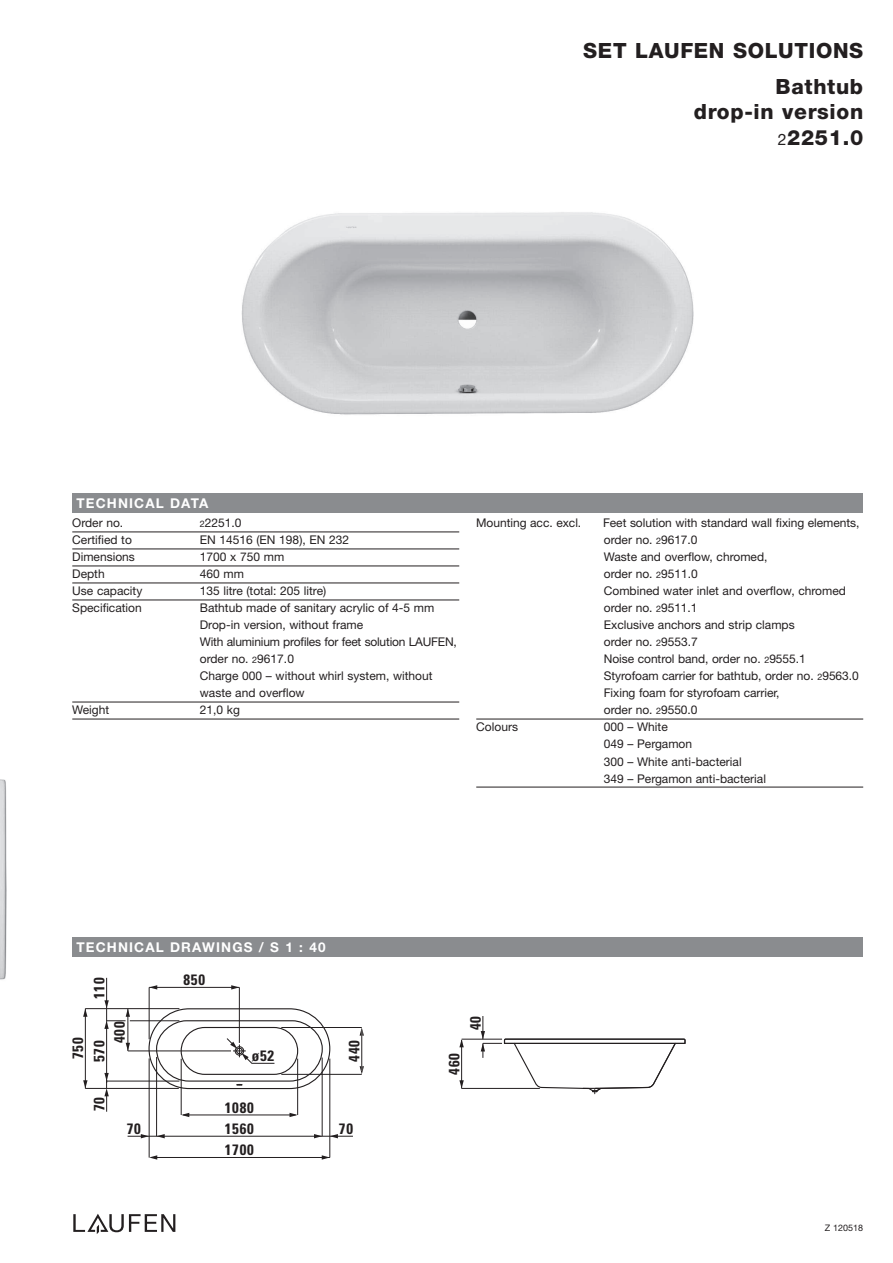
<style>
.page{position:relative;width:893px;height:1263px;background:#fff}
.page>*{position:absolute;margin:0;border:0;box-sizing:border-box;transform-origin:0 0}
.t1{font:800 21px/36.2px "Helvetica Neue";letter-spacing:.03em;color:#231f20;text-align:right}
.t2{font:700 condensed 15px/21.3px "Univers";letter-spacing:.05em;color:#231f20}
.t3{font:700 13.5px "Helvetica Neue";letter-spacing:.085em;color:#fff}
.t4{font:12px/17px "Helvetica Neue";color:#231f20}
.t5{font:9px "Helvetica Neue";color:#231f20}
.s1{font-weight:400;font-size:15.75px}
.s2{font-size:9px}
</style>
<div class="page">
<div style="left:72px;top:938px;width:791px;height:19px;background:#8a8c8f"></div>
<div style="left:72px;top:493px;width:791px;height:19px;background:#8a8c8f"></div>
<svg style="left:73px;top:1214px;width:102px;height:20px"></svg>
<img style="left:241px;top:212px;width:453px;height:203px">
<svg style="left:155px;top:1020px;width:168px;height:65px"></svg>
<div style="left:181px;top:1027px;width:117px;height:48px;border:1px solid #231f20;border-radius:24px"></div>
<div style="left:148px;top:1008px;width:182px;height:81px;border:1px solid #231f20;border-radius:40px"></div>
<svg style="left:149px;top:985px;width:8px;height:4px"></svg>
<hr style="left:149px;top:987px;width:90px;height:1px;background:#231f20">
<svg style="left:231px;top:985px;width:8px;height:4px"></svg>
<hr style="left:149px;top:987px;width:1px;height:52px;background:#231f20">
<hr style="left:239px;top:987px;width:1px;height:56px;background:#231f20">
<svg style="left:360px;top:1028px;width:4px;height:8px"></svg>
<svg style="left:360px;top:1066px;width:4px;height:8px"></svg>
<hr style="left:281px;top:1027px;width:81px;height:1px;background:#231f20">
<hr style="left:281px;top:1074px;width:81px;height:1px;background:#231f20">
<hr style="left:85px;top:1008px;width:1px;height:80px;background:#231f20">
<hr style="left:106px;top:1021px;width:1px;height:61px;background:#231f20">
<hr style="left:85px;top:1008px;width:94px;height:1px;background:#231f20">
<hr style="left:85px;top:1088px;width:94px;height:1px;background:#231f20">
<hr style="left:128px;top:1009px;width:1px;height:42px;background:#231f20">
<hr style="left:130px;top:1020px;width:49px;height:1px;background:#231f20">
<hr style="left:107px;top:1081px;width:72px;height:1px;background:#231f20">
<svg style="left:83px;top:1009px;width:4px;height:8px"></svg>
<svg style="left:83px;top:1080px;width:5px;height:8px"></svg>
<svg style="left:126px;top:1043px;width:4px;height:8px"></svg>
<hr style="left:128px;top:1051px;width:103px;height:1px;background:#231f20">
<hr style="left:106px;top:978px;width:1px;height:30px;background:#231f20">
<svg style="left:104px;top:1000px;width:26px;height:29px"></svg>
<svg style="left:104px;top:1073px;width:5px;height:39px"></svg>
<hr style="left:361px;top:1031px;width:1px;height:40px;background:#231f20">
<hr style="left:149px;top:1058px;width:1px;height:99px;background:#231f20">
<hr style="left:330px;top:1058px;width:1px;height:99px;background:#231f20">
<hr style="left:153px;top:1157px;width:177px;height:1px;background:#231f20">
<svg style="left:149px;top:1155px;width:8px;height:5px"></svg>
<svg style="left:322px;top:1155px;width:8px;height:5px"></svg>
<hr style="left:183px;top:1115px;width:113px;height:1px;background:#231f20">
<svg style="left:181px;top:1113px;width:8px;height:4px"></svg>
<svg style="left:290px;top:1113px;width:7px;height:4px"></svg>
<hr style="left:297px;top:1059px;width:1px;height:56px;background:#231f20">
<hr style="left:181px;top:1059px;width:1px;height:56px;background:#231f20">
<hr style="left:156px;top:1057px;width:1px;height:79px;background:#231f20">
<svg style="left:128px;top:1134px;width:21px;height:4px"></svg>
<svg style="left:157px;top:1134px;width:8px;height:4px"></svg>
<hr style="left:322px;top:1057px;width:1px;height:79px;background:#231f20">
<svg style="left:314px;top:1134px;width:8px;height:4px"></svg>
<hr style="left:144px;top:1136px;width:186px;height:1px;background:#231f20">
<svg style="left:330px;top:1134px;width:23px;height:4px"></svg>
<svg style="left:459px;top:1039px;width:5px;height:8px"></svg>
<hr style="left:461px;top:1040px;width:1px;height:48px;background:#231f20">
<svg style="left:459px;top:1080px;width:5px;height:8px"></svg>
<svg style="left:481px;top:1016px;width:205px;height:78px"></svg>
<hr style="left:462px;top:1088px;width:78px;height:1px;background:#231f20">
<hr style="left:462px;top:1039px;width:40px;height:1px;background:#231f20">
<hr style="left:72px;top:532px;width:387px;height:1px;background:#231f20">
<hr style="left:72px;top:549px;width:387px;height:1px;background:#231f20">
<hr style="left:72px;top:566px;width:387px;height:1px;background:#231f20">
<hr style="left:72px;top:583px;width:387px;height:1px;background:#231f20">
<hr style="left:72px;top:600px;width:387px;height:1px;background:#231f20">
<hr style="left:72px;top:702px;width:387px;height:1px;background:#231f20">
<hr style="left:72px;top:719px;width:387px;height:1px;background:#231f20">
<hr style="left:476px;top:719px;width:387px;height:1px;background:#231f20">
<hr style="left:476px;top:787px;width:387px;height:1px;background:#231f20">
<img style="left:0;top:779px;width:6px;height:201px">
<h1 class="t1" style="left:583px;top:34px;width:281px">SET LAUFEN SOLUTIONS<br>Bathtub</h1>
<h1 class="t1" style="left:694px;top:101px;width:171px;line-height:25.5px">drop-in version<br><span class="s1">2</span>2251.0</h1>
<p class="t3" style="left:77px;top:498px;width:133px">TECHNICAL DATA</p>
<p class="t4" style="left:72px;top:516px;width:53px">Order no.</p>
<p class="t4" style="left:200px;top:516px;width:43px"><span class="s2">2</span>2251.0</p>
<p class="t4" style="left:72px;top:533px;width:61px">Certified to</p>
<p class="t4" style="left:200px;top:533px;width:151px">EN 14516 (EN 198), EN 232</p>
<p class="t4" style="left:72px;top:550px;width:64px">Dimensions</p>
<p class="t4" style="left:200px;top:550px;width:86px">1700 x 750 mm</p>
<p class="t4" style="left:72px;top:567px;width:34px">Depth</p>
<p class="t4" style="left:200px;top:567px;width:46px">460 mm</p>
<p class="t4" style="left:72px;top:584px;width:72px">Use capacity</p>
<p class="t4" style="left:200px;top:584px;width:128px">135 litre (total: 205 litre)</p>
<p class="t4" style="left:72px;top:601px;width:71px">Specification</p>
<p class="t4" style="left:200px;top:601px;width:259px">Bathtub made of sanitary acrylic of 4-5 mm Drop-in version, without frame<br>With aluminium profiles for feet solution LAUFEN, order no. <span class="s2">2</span>9617.0<br>Charge 000 – without whirl system, without waste and overflow</p>
<p class="t4" style="left:72px;top:703px;width:38px">Weight</p>
<p class="t4" style="left:200px;top:703px;width:42px">21,0 kg</p>
<p class="t4" style="left:476px;top:516px;width:107px">Mounting acc. excl.</p>
<p class="t4" style="left:603px;top:516px;width:258px">Feet solution with standard wall fixing elements, order no. <span class="s2">2</span>9617.0<br>Waste and overflow, chromed,<br>order no. <span class="s2">2</span>9511.0<br>Combined water inlet and overflow, chromed order no. <span class="s2">2</span>9511.1<br>Exclusive anchors and strip clamps<br>order no. <span class="s2">2</span>9553.7<br>Noise control band, order no. <span class="s2">2</span>9555.1<br>Styrofoam carrier for bathtub, order no. <span class="s2">2</span>9563.0<br>Fixing foam for styrofoam carrier,<br>order no. <span class="s2">2</span>9550.0</p>
<p class="t4" style="left:476px;top:720px;width:43px">Colours</p>
<p class="t4" style="left:604px;top:720px;width:164px">000 – White<br>049 – Pergamon<br>300 – White anti-bacterial<br>349 – Pergamon anti-bacterial</p>
<p class="t3" style="left:77px;top:942px;width:250px">TECHNICAL DRAWINGS / S 1 : 40</p>
<p class="t2" style="left:90px;top:999px;width:23px;rotate:-90deg">110</p>
<p class="t2" style="left:183px;top:971px;width:23px">850</p>
<p class="t2" style="left:110px;top:1043px;width:23px;rotate:-90deg">400</p>
<p class="t2" style="left:69px;top:1062px;width:26px;rotate:-90deg">750<br>570</p>
<p class="t2" style="left:345px;top:1062px;width:23px;rotate:-90deg">440</p>
<p class="t2" style="left:252px;top:1047px;width:24px">ø52</p>
<p class="t2" style="left:90px;top:1111px;width:16px;rotate:-90deg">70</p>
<p class="t2" style="left:225px;top:1098px;width:30px">1080</p>
<p class="t2" style="left:127px;top:1120px;width:16px">70</p>
<p class="t2" style="left:225px;top:1120px;width:30px">1560</p>
<p class="t2" style="left:339px;top:1120px;width:16px">70</p>
<p class="t2" style="left:225px;top:1141px;width:30px">1700</p>
<p class="t2" style="left:445px;top:1074px;width:23px;rotate:-90deg">460</p>
<p class="t2" style="left:466px;top:1030px;width:16px;rotate:-90deg">40</p>
<p class="t5" style="left:825px;top:1224px;width:40px">Z 120518</p>
</div>
